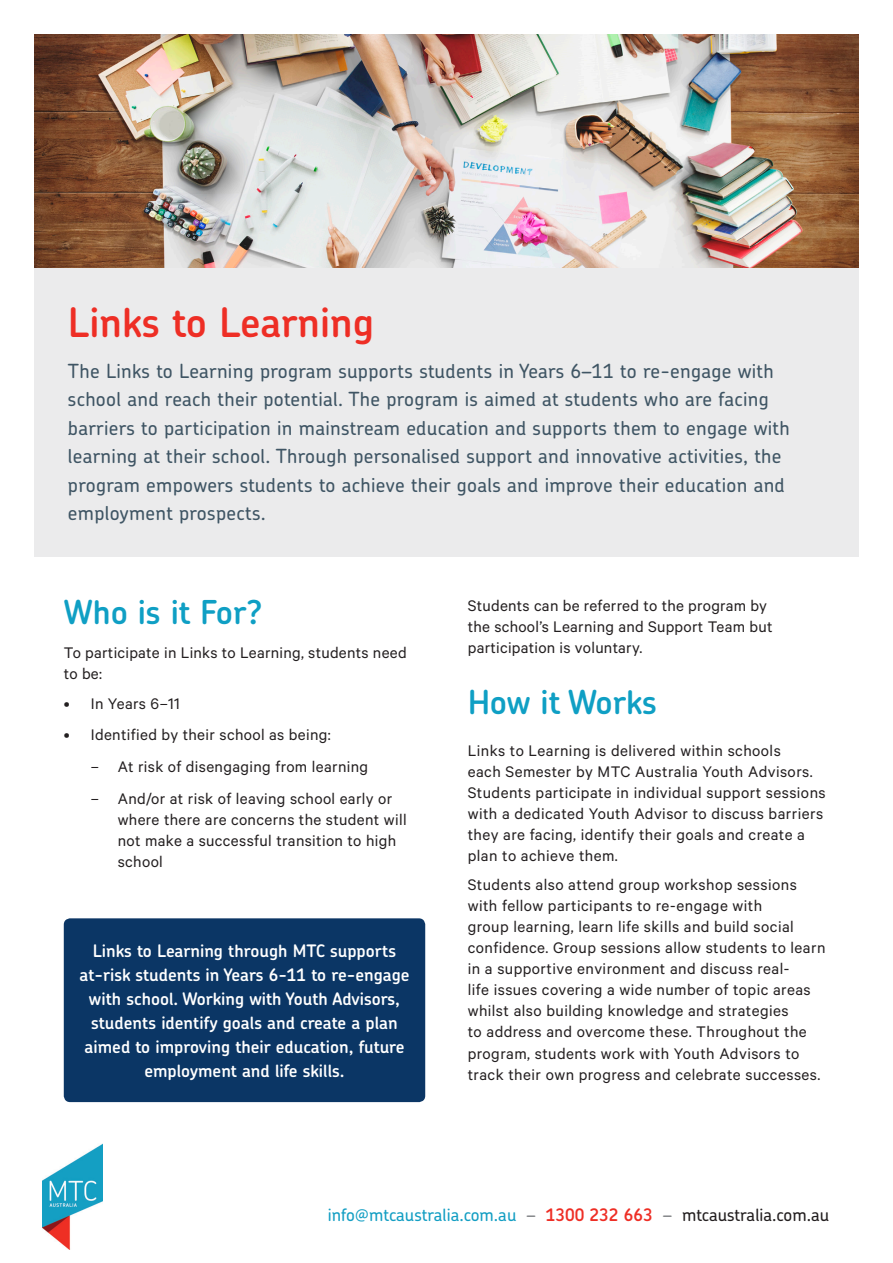
<style>
.page{position:relative;width:893px;height:1263px;background:#fff}
.page>*{position:absolute;margin:0;border:0;box-sizing:border-box;transform-origin:0 0}
.Heading_Black{font:600 40.5px "Chevin Std";color:#ee2e25}
.Intro_Grey{font:600 33px "Chevin Std";color:#0f9fc4}
.Subheading_Blue{font:600 33px "Chevin Std";color:#0f9fc4}
.Intro_Grey-2{font:500 19.5px/28.5px "Chevin Std";letter-spacing:.015em;color:#3f5564}
.Body_Text{font:17.25px/21px "Calibre";letter-spacing:.025em;color:#231f20}
.Bold_Boxed_Text_Whit{font:600 17.25px/24px "Chevin Std";color:#fff;text-align:center}
.Footer_Text{font:500 17.25px "Chevin Std";color:#139ec3}
.s1{color:#808285}
.s2{font-weight:600;color:#ee2e25}
.s3{color:#231f20}
</style>
<div class="page">
<div style="left:34px;top:268px;width:825px;height:289px;background:#ebebec"></div>
<div style="left:64px;top:918px;width:361px;height:184px;background:#0b3665;border-radius:6px"></div>
<img style="left:34px;top:34px;width:825px;height:234px">
<img style="left:43px;top:1144px;width:60px;height:105px">
<p class="Heading_Black" style="left:68px;top:295px;width:308px">Links to Learning</p>
<p class="Intro_Grey-2" style="left:68px;top:356px;width:723px">The Links to Learning program supports students in Years 6–11 to re-engage with school and reach their potential. The program is aimed at students who are facing barriers to participation in mainstream education and supports them to engage with learning at their school. Through personalised support and innovative activities, the program empowers students to achieve their goals and improve their education and employment prospects.</p>
<p class="Intro_Grey" style="left:64px;top:590px;width:200px">Who is it For?</p>
<p class="Body_Text" style="left:64px;top:642px;width:344px">To participate in Links to Learning, students need to be:</p>
<p class="Body_Text" style="left:64px;top:692px;width:118px">• In Years 6–11</p>
<p class="Body_Text" style="left:64px;top:724px;width:269px">• Identified by their school as being:</p>
<p class="Body_Text" style="left:91px;top:755px;width:279px">– At risk of disengaging from learning</p>
<p class="Body_Text" style="left:118px;top:787px;width:290px;text-indent:-27px">– And/or at risk of leaving school early or where there are concerns the student will not make a successful transition to high school</p>
<p class="Bold_Boxed_Text_Whit" style="left:80px;top:938px;width:331px">Links to Learning through MTC supports at-risk students in Years 6-11 to re-engage with school. Working with Youth Advisors, students identify goals and create a plan aimed to improving their education, future employment and life skills.</p>
<p class="Body_Text" style="left:468px;top:594px;width:306px">Students can be referred to the program by the school’s Learning and Support Team but participation is voluntary.</p>
<p class="Subheading_Blue" style="left:468px;top:680px;width:191px">How it Works</p>
<p class="Body_Text" style="left:468px;top:739px;width:359px">Links to Learning is delivered within schools<br>each Semester by MTC Australia Youth Advisors.<br>Students participate in individual support sessions with a dedicated Youth Advisor to discuss barriers they are facing, identify their goals and create a plan to achieve them.</p>
<p class="Body_Text" style="left:468px;top:874px;width:359px">Students also attend group workshop sessions with fellow participants to re-engage with<br>group learning, learn life skills and build social confidence. Group sessions allow students to learn in a supportive environment and discuss real-<br>life issues covering a wide number of topic areas whilst also building knowledge and strategies<br>to address and overcome these. Throughout the program, students work with Youth Advisors to track their own progress and celebrate successes.</p>
<p class="Footer_Text" style="left:328px;top:1203px;width:503px">info@mtcaustralia.com.au <span class="s1">–</span> <span class="s2">1300 232 663</span> <span class="s1">–</span> <span class="s3">mtcaustralia.com.au</span></p>
</div>
